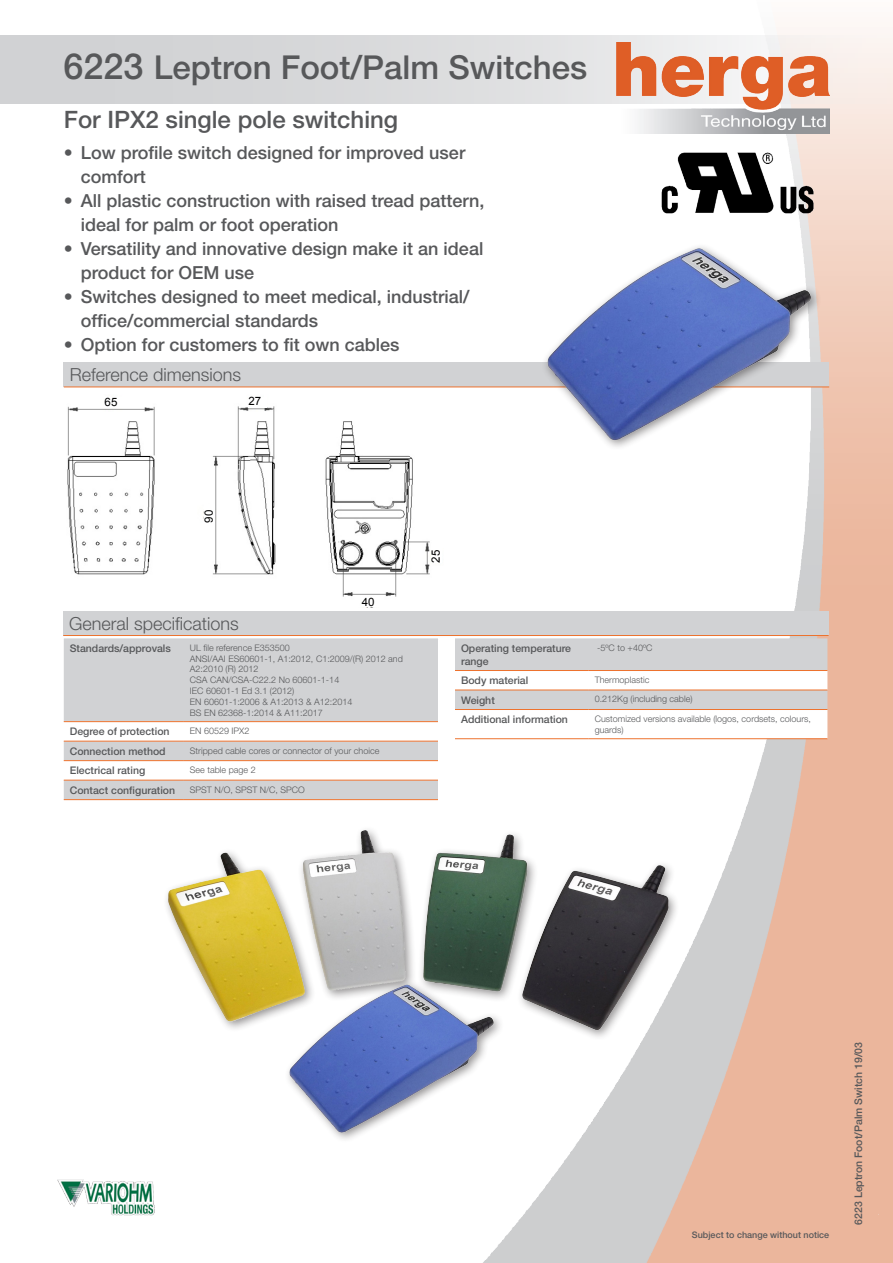
<style>
.page{position:relative;width:893px;height:1263px;background:#fff}
.page>*{position:absolute;margin:0;border:0;box-sizing:border-box;transform-origin:0 0}
.Herga_Main_Title{font:500 33px "Helvetica Neue LT Pro";color:#57585a}
.Herga_Body_text_Bull{font:500 24px "Helvetica Neue LT Pro";color:#57585a}
.t1{font:500 18px/24px "Helvetica Neue LT Pro";color:#57585a}
.Herga_LargeTable_Tit{font:300 18px "Helvetica Neue LT Pro";color:#57585a}
.t2{font:11.55px "Arial";color:#000}
.Herga_Table_Text_Lef{font:500 10.5px/12.6px "Helvetica Neue LT Pro";color:#57585a}
.Herga_Filename_Text{font:500 10.5px "Helvetica Neue LT Pro";color:#57585a}
.Herga_Table_Text{font:300 9px/10.8px "Helvetica Neue LT Pro";color:#57585a}
.t3{font:500 9px "Helvetica Neue LT Pro";color:#57585a}
.s1{font-size:36px}
</style>
<div class="page">
<img style="left:479px;top:27px;width:414px;height:1236px">
<div style="left:0;top:35px;width:893px;height:68px;background:linear-gradient(to right,#c9cccf,#f7f4f2)"></div>
<img style="left:617px;top:43px;width:212px;height:90px">
<img style="left:57px;top:1179px;width:98px;height:37px">
<img style="left:67px;top:406px;width:363px;height:191px">
<div style="left:105px;top:398px;width:18px;height:10px;background:#fff"></div>
<div style="left:249px;top:397px;width:18px;height:10px;background:#fff"></div>
<div style="left:205px;top:504px;width:10px;height:18px;background:#fff"></div>
<div style="left:64px;top:638px;width:374px;height:83px;background:#d1d2d4"></div>
<svg style="left:64px;top:722px;width:374px;height:79px"></svg>
<hr style="left:64px;top:721px;width:120px;height:1px;background:#ed722e">
<hr style="left:184px;top:721px;width:254px;height:1px;background:#ed722e">
<hr style="left:64px;top:741px;width:120px;height:1px;background:#ed722e">
<hr style="left:184px;top:741px;width:254px;height:1px;background:#ed722e">
<hr style="left:64px;top:760px;width:120px;height:1px;background:#ed722e">
<hr style="left:184px;top:760px;width:254px;height:1px;background:#ed722e">
<hr style="left:64px;top:780px;width:120px;height:1px;background:#ed722e">
<hr style="left:184px;top:780px;width:254px;height:1px;background:#ed722e">
<hr style="left:64px;top:799px;width:120px;height:1px;background:#ed722e">
<hr style="left:184px;top:799px;width:254px;height:1px;background:#ed722e">
<svg style="left:455px;top:638px;width:372px;height:100px"></svg>
<hr style="left:455px;top:670px;width:134px;height:1px;background:#ed722e">
<hr style="left:589px;top:670px;width:238px;height:1px;background:#ed722e">
<hr style="left:455px;top:690px;width:134px;height:1px;background:#ed722e">
<hr style="left:589px;top:690px;width:238px;height:1px;background:#ed722e">
<hr style="left:455px;top:709px;width:134px;height:1px;background:#ed722e">
<hr style="left:589px;top:709px;width:238px;height:1px;background:#ed722e">
<hr style="left:455px;top:738px;width:134px;height:1px;background:#ed722e">
<hr style="left:589px;top:738px;width:238px;height:1px;background:#ed722e">
<div style="left:163px;top:825px;width:516px;height:318px;background:#231f20;opacity:.5"></div>
<img style="left:169px;top:830px;width:499px;height:303px">
<img style="left:662px;top:152px;width:151px;height:62px">
<div style="left:64px;top:362px;width:765px;height:25px;background:#d1d2d4"></div>
<hr style="left:64px;top:387px;width:765px;height:1px;background:#ed722e">
<div style="left:63px;top:611px;width:766px;height:24px;background:#d1d2d4"></div>
<hr style="left:63px;top:635px;width:766px;height:1px;background:#ed722e">
<div style="left:541px;top:243px;width:281px;height:208px;background:#231f20;opacity:.5"></div>
<img style="left:547px;top:249px;width:263px;height:192px">
<p class="Herga_Main_Title" style="left:64px;top:48px;width:525px"><span class="s1">6223</span> Leptron Foot/Palm Switches</p>
<p class="Herga_Body_text_Bull" style="left:64px;top:105px;width:336px">For IPX2 single pole switching</p>
<p class="t1" style="left:81px;top:141px;width:386px;text-indent:-17px">• Low profile switch designed for improved user comfort</p>
<p class="t1" style="left:81px;top:189px;width:405px;text-indent:-17px">• All plastic construction with raised tread pattern, ideal for palm or foot operation</p>
<p class="t1" style="left:81px;top:237px;width:404px;text-indent:-17px">• Versatility and innovative design make it an ideal product for OEM use</p>
<p class="t1" style="left:81px;top:285px;width:390px;text-indent:-17px">• Switches designed to meet medical, industrial/ office/commercial standards</p>
<p class="t1" style="left:64px;top:333px;width:337px">• Option for customers to fit own cables</p>
<p class="Herga_LargeTable_Tit" style="left:70px;top:364px;width:173px">Reference dimensions</p>
<p class="t2" style="left:105px;top:394px;width:14px">65</p>
<p class="t2" style="left:249px;top:393px;width:14px">27</p>
<p class="t2" style="left:201px;top:522px;width:14px;rotate:-90deg">90</p>
<p class="Herga_LargeTable_Tit" style="left:69px;top:612px;width:171px">General specifications</p>
<p class="t2" style="left:362px;top:594px;width:14px">40</p>
<p class="Herga_Table_Text_Lef" style="left:70px;top:642px;width:103px">Standards/approvals</p>
<p class="Herga_Table_Text" style="left:190px;top:642px;width:102px">UL file reference E353500</p>
<p class="Herga_Table_Text" style="left:190px;top:653px;width:214px">ANSI/AAI ES60601-1, A1:2012, C1:2009/(R) 2012 and<br>A2:2010 (R) 2012</p>
<p class="Herga_Table_Text" style="left:190px;top:674px;width:151px">CSA CAN/CSA-C22.2 No 60601-1-14</p>
<p class="Herga_Table_Text" style="left:190px;top:685px;width:106px">IEC 60601-1 Ed 3.1 (2012)</p>
<p class="Herga_Table_Text" style="left:190px;top:696px;width:164px">EN 60601-1:2006 &amp; A1:2013 &amp; A12:2014</p>
<p class="Herga_Table_Text" style="left:190px;top:707px;width:134px">BS EN 62368-1:2014 &amp; A11:2017</p>
<p class="Herga_Table_Text_Lef" style="left:70px;top:725px;width:101px">Degree of protection</p>
<p class="Herga_Table_Text" style="left:190px;top:725px;width:61px">EN 60529 IPX2</p>
<p class="Herga_Table_Text_Lef" style="left:70px;top:744px;width:97px">Connection method</p>
<p class="Herga_Table_Text" style="left:190px;top:745px;width:191px">Stripped cable cores or connector of your choice</p>
<p class="Herga_Table_Text_Lef" style="left:70px;top:764px;width:77px">Electrical rating</p>
<p class="Herga_Table_Text" style="left:190px;top:764px;width:67px">See table page 2</p>
<p class="Herga_Table_Text_Lef" style="left:70px;top:783px;width:107px">Contact configuration</p>
<p class="Herga_Table_Text" style="left:190px;top:784px;width:117px">SPST N/O, SPST N/C, SPCO</p>
<p class="t2" style="left:428px;top:563px;width:14px;rotate:-90deg">25</p>
<p class="Herga_Table_Text_Lef" style="left:461px;top:642px;width:112px">Operating temperature range</p>
<p class="Herga_Table_Text" style="left:597px;top:642px;width:57px">-5ºC to +40ºC</p>
<p class="Herga_Table_Text_Lef" style="left:461px;top:674px;width:69px">Body material</p>
<p class="Herga_Table_Text" style="left:595px;top:674px;width:56px">Thermoplastic</p>
<p class="Herga_Table_Text_Lef" style="left:461px;top:693px;width:35px">Weight</p>
<p class="Herga_Table_Text" style="left:595px;top:694px;width:99px">0.212Kg (including cable)</p>
<p class="Herga_Table_Text_Lef" style="left:461px;top:713px;width:108px">Additional information</p>
<p class="Herga_Table_Text" style="left:595px;top:713px;width:218px">Customized versions available (logos, cordsets, colours, guards)</p>
<p class="t3" style="left:692px;top:1230px;width:139px">Subject to change without notice</p>
<p class="Herga_Filename_Text" style="left:852px;top:1225px;width:184px;rotate:-90deg">6223 Leptron Foot/Palm Switch 19/03</p>
</div>
